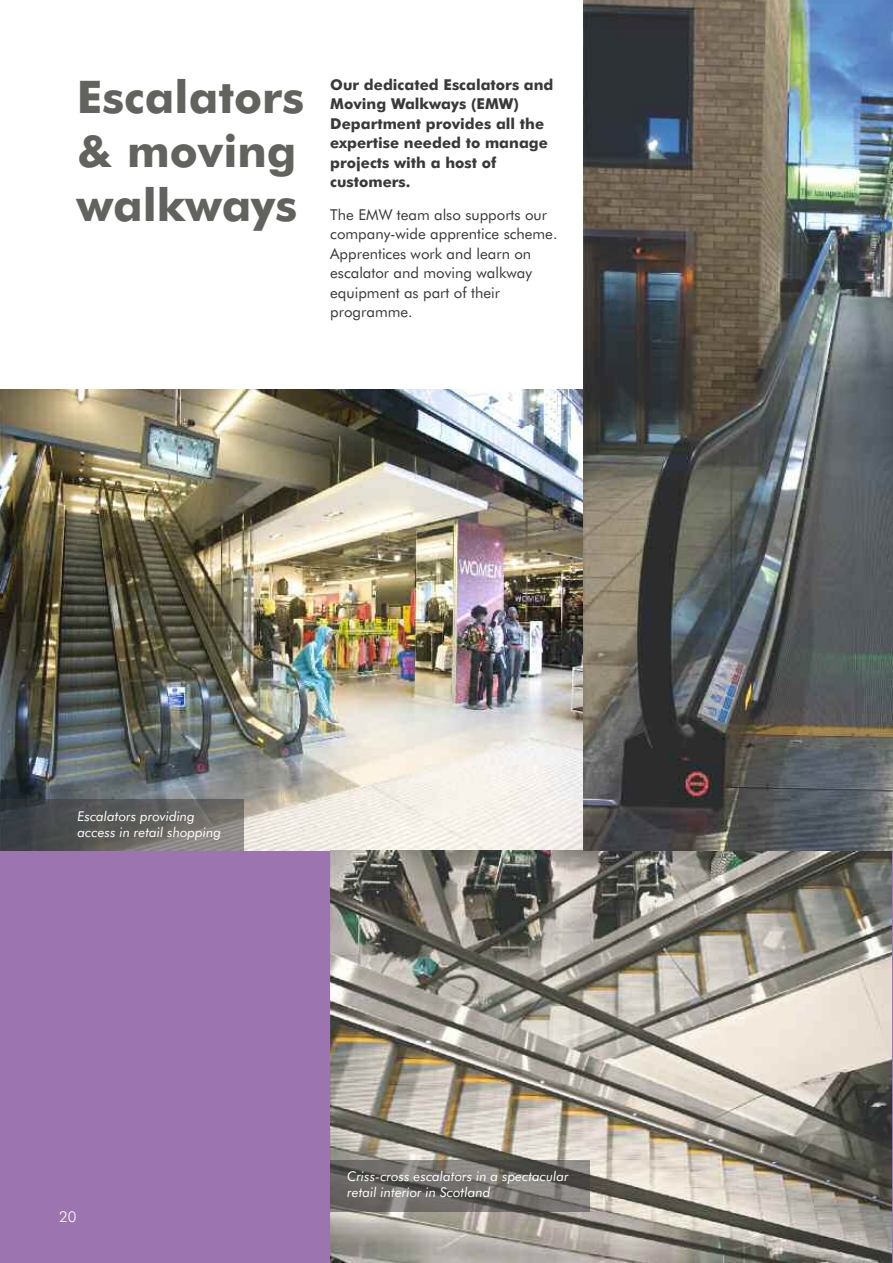
<style>
.page{position:relative;width:893px;height:1263px;background:#fff}
.page>*{position:absolute;margin:0;border:0;box-sizing:border-box;transform-origin:0 0}
.t1{font:700 45px/54px "Futura BT";color:rgb(68 69 64/.84)}
.t2{font:15px/19.5px "Futura BT";color:#39383a}
.t3{font:700 15px/19.5px "Futura BT";color:#39383a}
.t4{font:300 15px "Futura BT";color:#fff}
.t5{font:italic 13.5px/16.2px "Futura BT";color:#fff}
</style>
<div class="page">
<div style="left:0;top:850px;width:893px;height:413px;background:#9c74af"></div>
<img style="left:0;top:389px;width:584px;height:461px">
<img style="left:330px;top:850px;width:562px;height:413px">
<img style="left:584px;top:0;width:309px;height:850px">
<div style="left:0;top:799px;width:244px;height:51px;background:#39383a;opacity:.5"></div>
<div style="left:330px;top:1160px;width:260px;height:51px;background:#39383a;opacity:.5"></div>
<h1 class="t1" style="left:77px;top:73px;width:229px">Escalators &amp; moving walkways</h1>
<p class="t3" style="left:330px;top:76px;width:225px">Our dedicated Escalators and<br>Moving Walkways (EMW)<br>Department provides all the expertise needed to manage projects with a host of customers.</p>
<p class="t2" style="left:330px;top:206px;width:229px">The EMW team also supports our company-wide apprentice scheme.<br>Apprentices work and learn on escalator and moving walkway equipment as part of their programme.</p>
<p class="t5" style="left:78px;top:809px;width:145px">Escalators providing access in retail shopping</p>
<p class="t4" style="left:59px;top:1211px;width:19px">20</p>
<p class="t5" style="left:347px;top:1169px;width:223px">Criss-cross escalators in a spectacular retail interior in Scotland</p>
</div>
